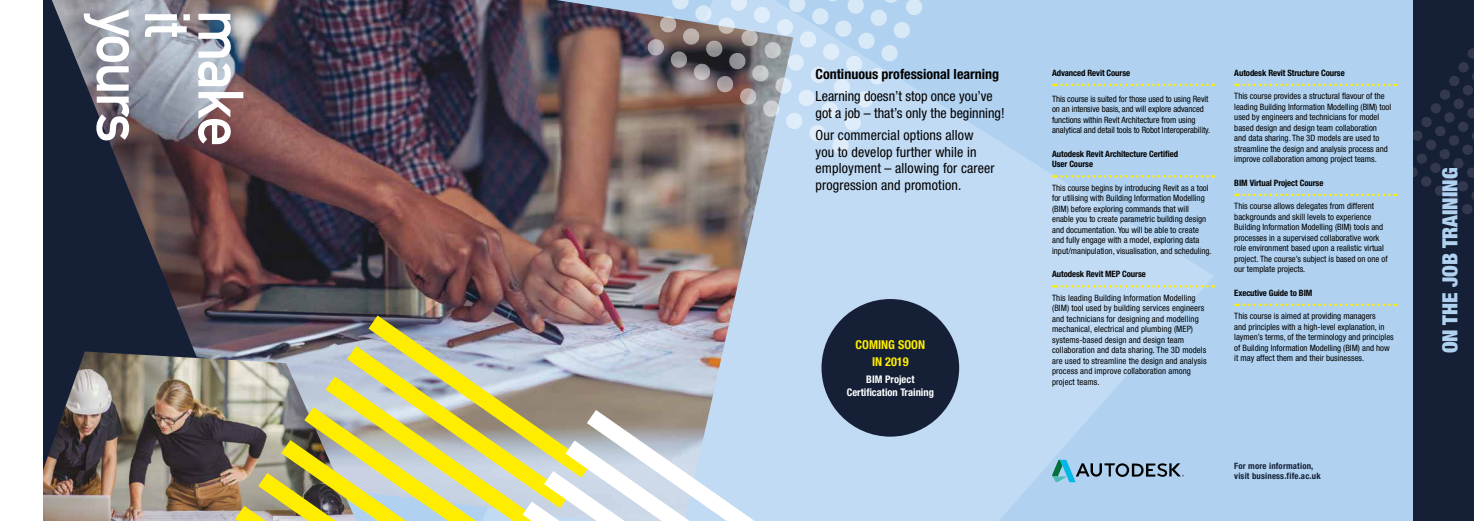
<style>
.page{position:relative;width:1474px;height:521px;background:#fff}
.page>*{position:absolute;margin:0;border:0;box-sizing:border-box;transform-origin:0 0}
.t1{font:900 condensed 21px "Helvetica Neue LT Std";color:#b0d2f0}
.t2{font:condensed 14px/16.8px "Helvetica Neue LT Std";letter-spacing:.01em;color:#000}
.t3{font:700 condensed 14px "Helvetica Neue LT Std";color:#000}
.t4{font:700 condensed 12.25px "Helvetica Neue LT Std";color:#ffed00}
.t5{font:700 condensed 10.5px/12.6px "Helvetica Neue LT Std";color:#fff;text-align:center}
.t6{font:condensed 8.75px/10.5px "Helvetica Neue LT Std";color:#000}
.t7{font:700 condensed 8.75px/10.5px "Helvetica Neue LT Std";letter-spacing:-.01em;color:#000}
.t8{font:700 condensed 8.75px/10.5px "Helvetica Neue LT Std";letter-spacing:.02em;color:#152036}
</style>
<div class="page">
<div style="left:0;top:0;width:1413px;height:521px;background:#b0d2f0"></div>
<svg style="left:793px;top:83px;width:420px;height:438px;fill:#c1dbf4"></svg>
<div style="left:1413px;top:0;width:60px;height:521px;background:#152036"></div>
<svg style="left:1413px;top:48px;width:60px;height:166px"></svg>
<img style="left:52px;top:0;width:741px;height:521px">
<img style="left:42px;top:351px;width:305px;height:170px">
<img style="left:368px;top:315px;width:222px;height:95px">
<svg style="left:347px;top:346px;width:222px;height:64px;background:#c0c3a1"></svg>
<svg style="left:326px;top:376px;width:215px;height:145px;background:#d1cf78"></svg>
<img style="left:235px;top:407px;width:241px;height:114px">
<svg style="left:1052px;top:460px;width:131px;height:22px"></svg>
<svg style="left:84px;top:10px;width:45px;height:130px;background:#a3a3ac"></svg>
<svg style="left:145px;top:14px;width:45px;height:23px"></svg>
<img style="left:198px;top:14px;width:45px;height:130px">
<svg style="left:646px;top:0;width:277px;height:155px;background:#a8b2bf"></svg>
<svg style="left:522px;top:410px;width:232px;height:111px;background:#d0d6cc"></svg>
<div style="left:821px;top:299px;width:138px;height:138px;background:#152036;border-radius:50%"></div>
<div style="left:0;top:0;width:42px;height:521px;background:#fff"></div>
<svg style="left:1053px;top:84px;width:160px;height:2px"></svg>
<svg style="left:1053px;top:175px;width:160px;height:3px"></svg>
<svg style="left:1053px;top:285px;width:160px;height:3px"></svg>
<svg style="left:1235px;top:84px;width:160px;height:2px"></svg>
<svg style="left:1235px;top:194px;width:160px;height:2px"></svg>
<svg style="left:1235px;top:303px;width:160px;height:3px"></svg>
<h2 class="t3" style="left:815px;top:66px;width:185px">Continuous professional learning</h2>
<h2 class="t2" style="left:815px;top:88px;width:190px">Learning doesn’t stop once you’ve got a job – that’s only the beginning!</h2>
<h2 class="t2" style="left:815px;top:126px;width:180px">Our commercial options allow you to develop further while in employment – allowing for career progression and promotion.</h2>
<h3 class="t4" style="left:855px;top:337px;width:71px">COMING SOON</h3>
<h3 class="t4" style="left:872px;top:354px;width:38px">IN 2019</h3>
<p class="t5" style="left:846px;top:373px;width:89px">BIM Project<br>Certification Training</p>
<p class="t7" style="left:1052px;top:67px;width:80px">Advanced Revit Course</p>
<p class="t6" style="left:1052px;top:93px;width:160px">This course is suited for those used to using Revit on an intensive basis, and will explore advanced functions within Revit Architecture from using analytical and detail tools to Robot Interoperability.</p>
<p class="t7" style="left:1052px;top:148px;width:127px">Autodesk Revit Architecture Certified<br>User Course</p>
<p class="t6" style="left:1052px;top:182px;width:161px">This course begins by introducing Revit as a tool for utilising with Building Information Modelling (BIM) before exploring commands that will enable you to create parametric building design and documentation. You will be able to create and fully engage with a model, exploring data input/manipulation, visualisation, and scheduling.</p>
<p class="t7" style="left:1052px;top:269px;width:95px">Autodesk Revit MEP Course</p>
<p class="t6" style="left:1052px;top:292px;width:156px">This leading Building Information Modelling (BIM) tool used by building services engineers and technicians for designing and modelling mechanical, electrical and plumbing (MEP) systems-based design and design team collaboration and data sharing. The 3D models are used to streamline the design and analysis process and improve collaboration among project teams.</p>
<p class="t7" style="left:1234px;top:67px;width:112px">Autodesk Revit Structure Course</p>
<p class="t6" style="left:1234px;top:91px;width:158px">This course provides a structural flavour of the leading Building Information Modelling (BIM) tool used by engineers and technicians for model based design and design team collaboration<br>and data sharing. The 3D models are used to streamline the design and analysis process and improve collaboration among project teams.</p>
<p class="t7" style="left:1234px;top:177px;width:91px">BIM Virtual Project Course</p>
<p class="t6" style="left:1234px;top:201px;width:155px">This course allows delegates from different backgrounds and skill levels to experience Building Information Modelling (BIM) tools and processes in a supervised collaborative work role environment based upon a realistic virtual project. The course’s subject is based on one of our template projects.</p>
<p class="t7" style="left:1234px;top:287px;width:79px">Executive Guide to BIM</p>
<p class="t6" style="left:1234px;top:311px;width:161px">This course is aimed at providing managers<br>and principles with a high-level explanation, in laymen’s terms, of the terminology and principles of Building Information Modelling (BIM) and how it may affect them and their businesses.</p>
<p class="t8" style="left:1234px;top:460px;width:88px">For more information, visit business.fife.ac.uk</p>
<h1 class="t1" style="left:1436px;top:353px;width:187px;rotate:-90deg">ON THE JOB TRAINING</h1>
</div>
